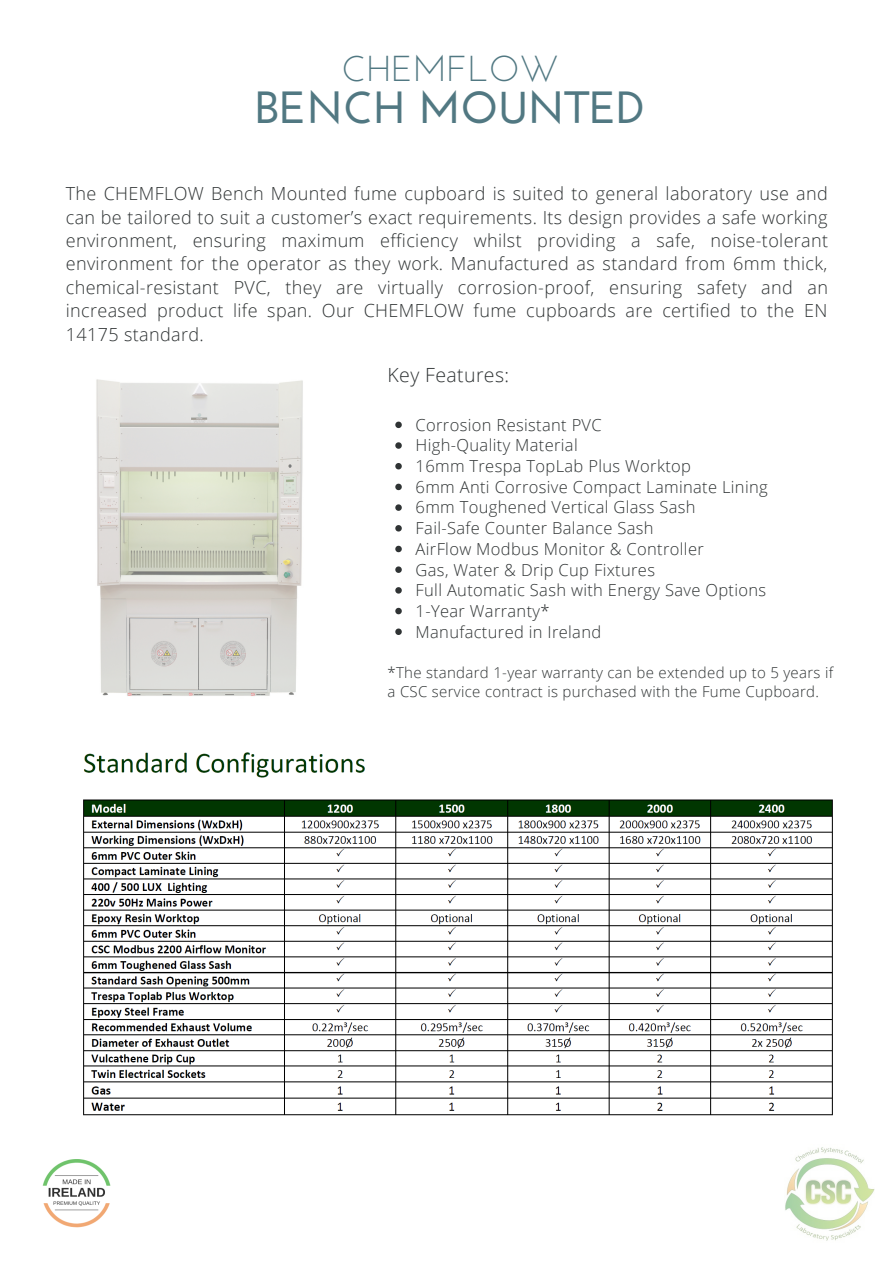
<style>
.page{position:relative;width:894px;height:1264px;background:#fff}
.page>*{position:absolute;margin:0;border:0;box-sizing:border-box;transform-origin:0 0}
.t1{font:700 45px "Josefin Sans";color:#517882}
.t2{font:36px "Josefin Sans";color:#517882}
.t3{font:300 19.5px "Open Sans";letter-spacing:.02em;color:#2f3334}
.t4{font:300 18px/23.4px "Open Sans";letter-spacing:.02em;color:#2f3334;text-align:justify}
.t5{font:300 16.5px/20.7px "Open Sans";letter-spacing:.02em;color:#2f3334}
.t6{font:300 15px/19.4px "Open Sans";letter-spacing:.02em;color:#2f3334}
</style>
<div class="page">
<img style="left:96px;top:379px;width:207px;height:317px">
<img style="left:785px;top:1147px;width:89px;height:94px">
<img style="left:83px;top:752px;width:750px;height:364px">
<svg style="left:395px;top:421px;width:6px;height:7px"></svg>
<svg style="left:395px;top:442px;width:6px;height:7px"></svg>
<svg style="left:395px;top:463px;width:6px;height:6px"></svg>
<svg style="left:395px;top:483px;width:6px;height:7px"></svg>
<svg style="left:395px;top:504px;width:6px;height:7px"></svg>
<svg style="left:395px;top:525px;width:6px;height:6px"></svg>
<svg style="left:395px;top:545px;width:6px;height:7px"></svg>
<svg style="left:395px;top:566px;width:6px;height:7px"></svg>
<svg style="left:395px;top:587px;width:6px;height:6px"></svg>
<svg style="left:395px;top:608px;width:6px;height:6px"></svg>
<svg style="left:395px;top:628px;width:6px;height:7px"></svg>
<img style="left:42px;top:1159px;width:69px;height:69px">
<h2 class="t2" style="left:342px;top:53px;width:219px">CHEMFLOW</h2>
<h1 class="t1" style="left:255px;top:89px;width:392px">BENCH MOUNTED</h1>
<p class="t4" style="left:66px;top:181px;width:763px">The CHEMFLOW Bench Mounted fume cupboard is suited to general laboratory use and can be tailored to suit a customer’s exact requirements. Its design provides a safe working environment, ensuring maximum efficiency whilst providing a safe, noise-tolerant environment for the operator as they work. Manufactured as standard from 6mm thick, chemical-resistant PVC, they are virtually corrosion-proof, ensuring safety and an increased product life span. Our CHEMFLOW fume cupboards are certified to the EN 14175 standard.</p>
<p class="t3" style="left:387px;top:361px;width:123px">Key Features:</p>
<p class="t5" style="left:415px;top:414px;width:353px">Corrosion Resistant PVC<br>High-Quality Material<br>16mm Trespa TopLab Plus Worktop<br>6mm Anti Corrosive Compact Laminate Lining<br>6mm Toughened Vertical Glass Sash<br>Fail-Safe Counter Balance Sash<br>AirFlow Modbus Monitor &amp; Controller<br>Gas, Water &amp; Drip Cup Fixtures<br>Full Automatic Sash with Energy Save Options<br>1-Year Warranty*<br>Manufactured in Ireland</p>
<p class="t6" style="left:387px;top:662px;width:447px">*The standard 1-year warranty can be extended up to 5 years if a CSC service contract is purchased with the Fume Cupboard.</p>
</div>
